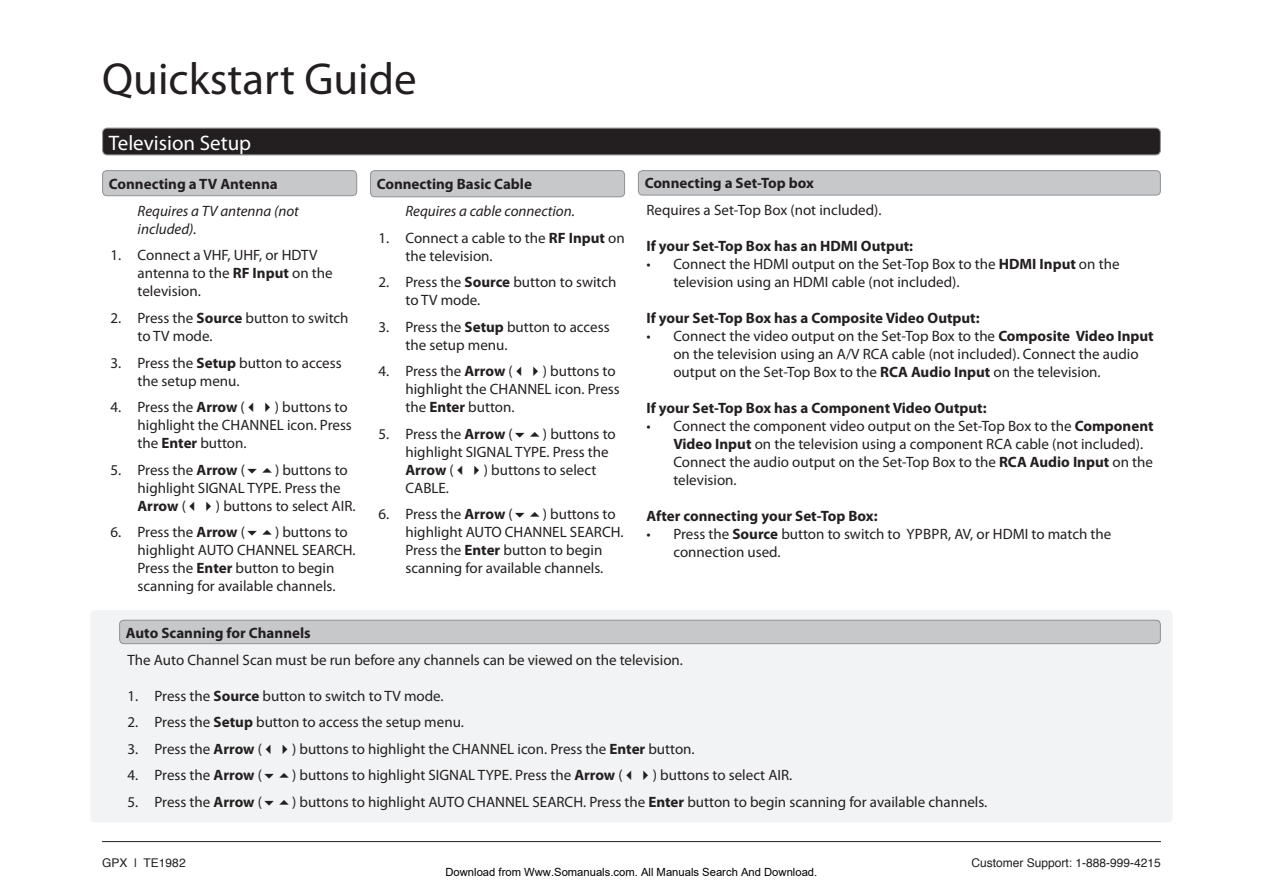
<style>
.page{position:relative;width:1263px;height:893px;background:#fff}
.page>*{position:absolute;margin:0;border:0;box-sizing:border-box;transform-origin:0 0}
.t1{font:45px "Myriad Pro";color:#231f20}
.Page_Heading_-_Left{font:21px "Myriad Pro";color:#fff}
.Numbered_List{font:15px/18px "Myriad Pro";color:#231f20}
.Bulleted_List{font:15px/18px "Myriad Pro";color:#231f20}
.Sub_Heading{font:700 15px "Myriad Pro";color:#231f20}
.List_Note{font:italic 15px/18px "Myriad Pro";color:#231f20}
.t2{font:12px "Helvetica";color:#231f20}
.t3{font:11.25px "Arial";color:#000}
.s1{font-weight:700}
</style>
<div class="page">
<hr style="left:102px;top:841px;width:1059px;height:1px;background:#231f20">
<div style="left:103px;top:128px;width:1057px;height:27px;background:#231f20;border-radius:5px"></div>
<div style="left:102px;top:128px;width:1059px;height:27px;border:1px solid #939598;border-radius:5px"></div>
<div style="left:90px;top:610px;width:1082px;height:212px;background:#f2f3f4;border-radius:4px"></div>
<div style="left:638px;top:171px;width:522px;height:24px;background:#c7c8ca;border-radius:4px"></div>
<div style="left:638px;top:170px;width:523px;height:26px;border:1px solid #939598;border-radius:4px"></div>
<div style="left:103px;top:171px;width:254px;height:25px;background:#c7c8ca;border-radius:4px"></div>
<div style="left:102px;top:170px;width:255px;height:26px;border:1px solid #939598;border-radius:4px"></div>
<div style="left:370px;top:171px;width:255px;height:26px;background:#c7c8ca;border-radius:4px"></div>
<div style="left:370px;top:170px;width:255px;height:27px;border:1px solid #939598;border-radius:4px"></div>
<div style="left:120px;top:620px;width:1040px;height:24px;background:#c7c8ca;border-radius:4px"></div>
<div style="left:119px;top:620px;width:1042px;height:24px;border:1px solid #939598;border-radius:4px"></div>
<h1 class="t1" style="left:102px;top:51px;width:316px">Quickstart Guide</h1>
<p class="Page_Heading_-_Left" style="left:109px;top:130px;width:144px">Television Setup</p>
<p class="Sub_Heading" style="left:109px;top:174px;width:170px">Connecting a TV Antenna</p>
<p class="List_Note" style="left:138px;top:202px;width:163px">Requires a TV antenna (not included).</p>
<p class="Numbered_List" style="left:138px;top:246px;width:197px;text-indent:-27px">1. Connect a VHF, UHF, or HDTV antenna to the <span class="s1">RF Input</span> on the television.</p>
<p class="Numbered_List" style="left:138px;top:309px;width:213px;text-indent:-27px">2. Press the <span class="s1">Source</span> button to switch to TV mode.</p>
<p class="Numbered_List" style="left:138px;top:353px;width:206px;text-indent:-27px">3. Press the <span class="s1">Setup</span> button to access the setup menu.</p>
<p class="Numbered_List" style="left:138px;top:398px;width:216px;text-indent:-27px">4. Press the <span class="s1">Arrow</span> (✓✔) buttons to highlight the CHANNEL icon. Press the <span class="s1">Enter</span> button.</p>
<p class="Numbered_List" style="left:111px;top:460px;width:136px">5. Press the <span class="s1">Arrow</span> (</p>
<p class="Numbered_List" style="left:138px;top:460px;width:219px;text-indent:137px">) buttons to highlight SIGNAL TYPE. Press the<br><span class="s1">Arrow</span> (✓✔) buttons to select AIR.</p>
<p class="Numbered_List" style="left:111px;top:523px;width:136px">6. Press the <span class="s1">Arrow</span> (</p>
<p class="Numbered_List" style="left:138px;top:523px;width:220px;text-indent:137px">) buttons to highlight AUTO CHANNEL SEARCH.<br>Press the <span class="s1">Enter</span> button to begin scanning for available channels.</p>
<p class="Sub_Heading" style="left:126px;top:623px;width:186px">Auto Scanning for Channels</p>
<p class="Sub_Heading" style="left:377px;top:174px;width:157px">Connecting Basic Cable</p>
<p class="List_Note" style="left:405px;top:202px;width:171px">Requires a cable connection.</p>
<p class="Numbered_List" style="left:405px;top:229px;width:221px;text-indent:-27px">1. Connect a cable to the <span class="s1">RF Input</span> on the television.</p>
<p class="Numbered_List" style="left:405px;top:273px;width:213px;text-indent:-27px">2. Press the <span class="s1">Source</span> button to switch to TV mode.</p>
<p class="Numbered_List" style="left:405px;top:318px;width:206px;text-indent:-27px">3. Press the <span class="s1">Setup</span> button to access the setup menu.</p>
<p class="Numbered_List" style="left:405px;top:362px;width:216px;text-indent:-27px">4. Press the <span class="s1">Arrow</span> (✓✔) buttons to highlight the CHANNEL icon. Press the <span class="s1">Enter</span> button.</p>
<p class="Numbered_List" style="left:378px;top:425px;width:136px">5. Press the <span class="s1">Arrow</span> (</p>
<p class="Numbered_List" style="left:405px;top:425px;width:212px;text-indent:137px">) buttons to highlight SIGNAL TYPE. Press the<br><span class="s1">Arrow</span> (✓✔) buttons to select<br>CABLE.</p>
<p class="Numbered_List" style="left:378px;top:505px;width:136px">6. Press the <span class="s1">Arrow</span> (</p>
<p class="Numbered_List" style="left:405px;top:505px;width:220px;text-indent:137px">) buttons to highlight AUTO CHANNEL SEARCH.<br>Press the <span class="s1">Enter</span> button to begin scanning for available channels.</p>
<p class="Sub_Heading" style="left:645px;top:174px;width:171px">Connecting a Set-Top box</p>
<p class="Bulleted_List" style="left:646px;top:201px;width:237px">Requires a Set-Top Box (not included).</p>
<p class="Sub_Heading" style="left:646px;top:237px;width:268px">If your Set-Top Box has an HDMI Output:</p>
<p class="Bulleted_List" style="left:673px;top:255px;width:448px;text-indent:-27px">• Connect the HDMI output on the Set-Top Box to the <span class="s1">HDMI Input</span> on the television using an HDMI cable (not included).</p>
<p class="Sub_Heading" style="left:646px;top:309px;width:335px">If your Set-Top Box has a Composite Video Output:</p>
<p class="Bulleted_List" style="left:673px;top:327px;width:482px;text-indent:-27px">• Connect the video output on the Set-Top Box to the <span class="s1">Composite Video Input </span>on the television using an A/V RCA cable (not included). Connect the audio output on the Set-Top Box to the <span class="s1">RCA Audio Input</span> on the television.</p>
<p class="Sub_Heading" style="left:646px;top:399px;width:342px">If your Set-Top Box has a Component Video Output:</p>
<p class="Bulleted_List" style="left:673px;top:417px;width:482px;text-indent:-27px">• Connect the component video output on the Set-Top Box to the <span class="s1">Component Video Input</span> on the television using a component RCA cable (not included).<br>Connect the audio output on the Set-Top Box to the <span class="s1">RCA Audio Input</span> on the television.</p>
<p class="Sub_Heading" style="left:646px;top:507px;width:233px">After connecting your Set-Top Box:</p>
<p class="Bulleted_List" style="left:673px;top:525px;width:439px;text-indent:-27px">• Press the <span class="s1">Source</span> button to switch to YPBPR, AV, or HDMI to match the connection used.</p>
<p class="Bulleted_List" style="left:128px;top:650px;width:557px">The Auto Channel Scan must be run before any channels can be viewed on the television.</p>
<p class="Numbered_List" style="left:128px;top:686px;width:318px">1. Press the <span class="s1">Source</span> button to switch to TV mode.</p>
<p class="Numbered_List" style="left:128px;top:713px;width:338px">2. Press the <span class="s1">Setup</span> button to access the setup menu.</p>
<p class="Numbered_List" style="left:128px;top:739px;width:569px">3. Press the <span class="s1">Arrow</span> (✓✔) buttons to highlight the CHANNEL icon. Press the <span class="s1">Enter</span> button.</p>
<p class="Numbered_List" style="left:128px;top:766px;width:136px">4. Press the <span class="s1">Arrow</span> (</p>
<p class="Numbered_List" style="left:292px;top:766px;width:502px">) buttons to highlight SIGNAL TYPE. Press the <span class="s1">Arrow</span> (✓✔) buttons to select AIR.</p>
<p class="Numbered_List" style="left:128px;top:792px;width:136px">5. Press the <span class="s1">Arrow</span> (</p>
<p class="Numbered_List" style="left:292px;top:792px;width:697px">) buttons to highlight AUTO CHANNEL SEARCH. Press the <span class="s1">Enter</span> button to begin scanning for available channels.</p>
<p class="t2" style="left:102px;top:854px;width:85px">GPX | TE1982</p>
<p class="t2" style="left:971px;top:854px;width:191px">Customer Support: 1-888-999-4215</p>
<p class="t3" style="left:445px;top:865px;width:373px">Download from Www.Somanuals.com. All Manuals Search And Download.</p>
</div>
